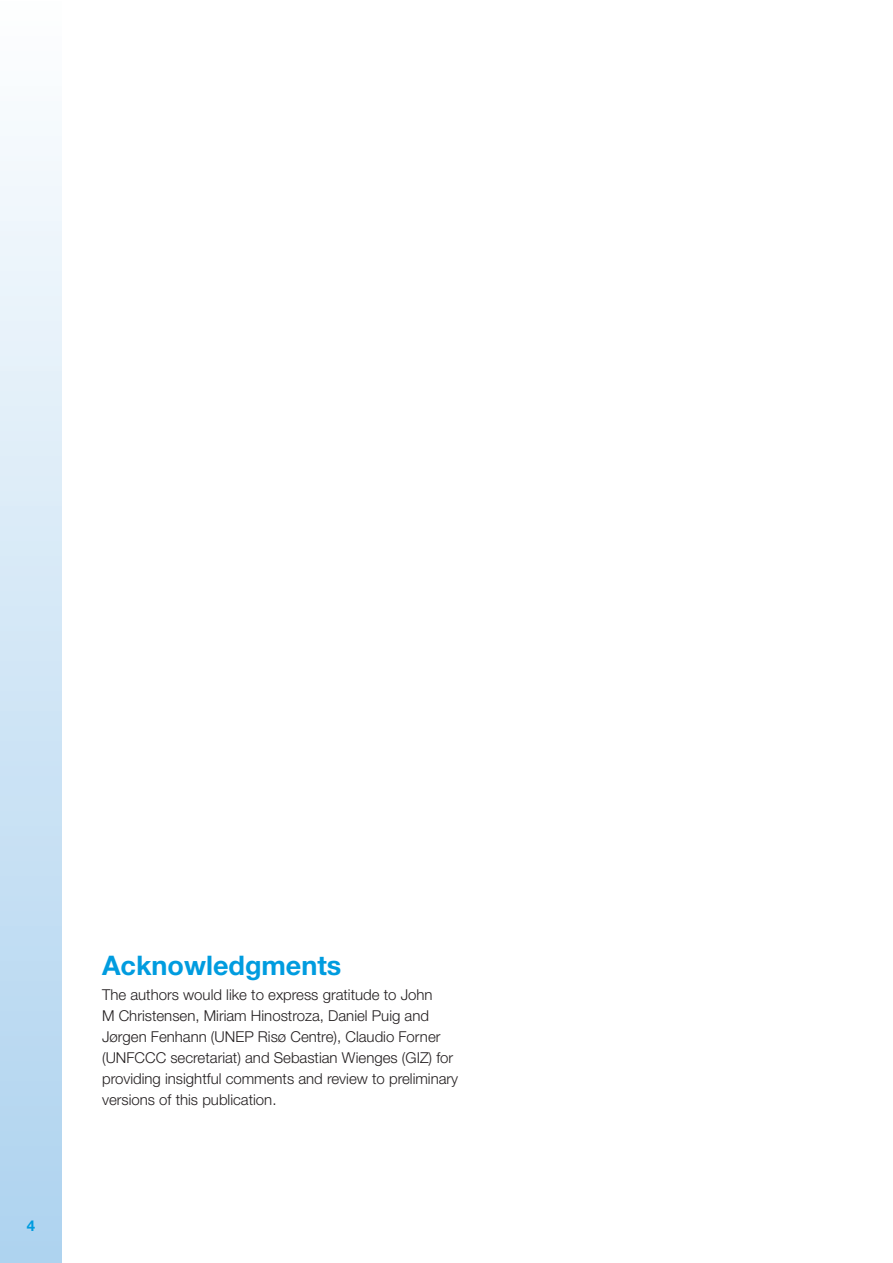
<style>
.page{position:relative;width:893px;height:1263px;background:#fff}
.page>*{position:absolute;margin:0;border:0;box-sizing:border-box;transform-origin:0 0}
.Heading{font:700 27px "Helvetica Neue LT Std";color:#009cdf}
.Body{font:300 15px/21px "Helvetica Neue LT Std";color:#231f20}
.Heading_2{font:700 15px "Helvetica Neue LT Std";color:#009cdf}
</style>
<div class="page">
<div style="left:0;top:0;width:62px;height:1263px;background:linear-gradient(to bottom,#fdfefe,#add2ef)"></div>
<p class="Heading_2" style="left:27px;top:1217px;width:10px">4</p>
<p class="Heading" style="left:102px;top:948px;width:241px">Acknowledgments</p>
<p class="Body" style="left:102px;top:984px;width:358px">The authors would like to express gratitude to John<br>M Christensen, Miriam Hinostroza, Daniel Puig and Jørgen Fenhann (UNEP Risø Centre), Claudio Forner (UNFCCC secretariat) and Sebastian Wienges (GIZ) for providing insightful comments and review to preliminary versions of this publication.</p>
</div>
